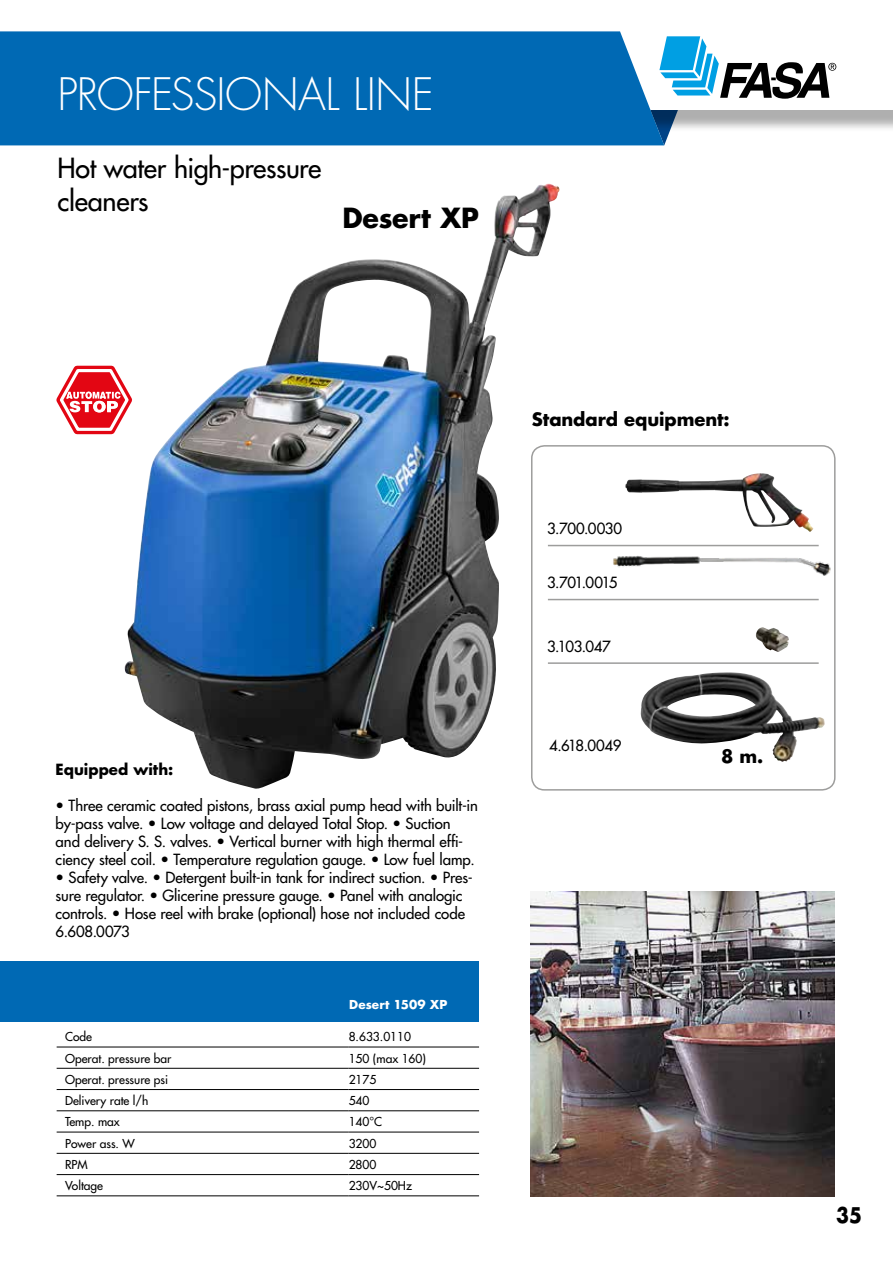
<style>
.page{position:relative;width:893px;height:1263px;background:#fff}
.page>*{position:absolute;margin:0;border:0;box-sizing:border-box;transform-origin:0 0}
.t1{font:300 43.5px "Futura Std";letter-spacing:-.015em;color:#fff}
.t2{font:500 27px/32.4px "Futura Std";letter-spacing:-.015em;color:#000}
.t3{font:700 27px "Futura Std";letter-spacing:-.005em;color:#000}
.t4{font:700 21px "Futura Std";color:#000;scale:.9 1}
.t5{font:700 18px "Futura Std";letter-spacing:-.005em;color:#000}
.t6{font:500 15px/18px "Futura Std";letter-spacing:-.005em;color:#000}
.t7{font:700 15px "Futura Std";color:#000}
.t8{font:500 12px "Futura Std";color:#000}
.t9{font:700 12px "Futura Std";letter-spacing:.015em;color:#fff}
</style>
<div class="page">
<div style="left:0;top:60px;width:893px;height:73px;background:#000;opacity:.32"></div>
<div style="left:9px;top:53px;width:884px;height:57px;background:#fff"></div>
<div style="left:0;top:31px;width:642px;height:114px;background:#0069b4"></div>
<svg style="left:642px;top:36px;width:194px;height:109px"></svg>
<div style="left:531px;top:445px;width:305px;height:346px;border:2px solid #9d9d9c;border-radius:13px"></div>
<div style="left:0;top:961px;width:479px;height:61px;background:#0069b4"></div>
<hr style="left:548px;top:545px;width:271px;height:1px;background:#9d9d9c">
<hr style="left:548px;top:599px;width:271px;height:1px;background:#9d9d9c">
<hr style="left:548px;top:662px;width:271px;height:2px;background:#9d9d9c">
<img style="left:640px;top:672px;width:185px;height:90px">
<img style="left:611px;top:543px;width:225px;height:44px">
<img style="left:756px;top:627px;width:33px;height:25px">
<img style="left:530px;top:892px;width:305px;height:304px">
<img style="left:125px;top:184px;width:421px;height:605px">
<svg style="left:56px;top:362px;width:80px;height:78px"></svg>
<img style="left:625px;top:473px;width:136px;height:38px">
<hr style="left:57px;top:1047px;width:292px;height:1px;background:#000">
<hr style="left:349px;top:1047px;width:130px;height:1px;background:#000">
<hr style="left:57px;top:1068px;width:292px;height:1px;background:#000">
<hr style="left:349px;top:1068px;width:130px;height:1px;background:#000">
<hr style="left:57px;top:1089px;width:292px;height:1px;background:#000">
<hr style="left:349px;top:1089px;width:130px;height:1px;background:#000">
<hr style="left:57px;top:1110px;width:292px;height:1px;background:#000">
<hr style="left:349px;top:1110px;width:130px;height:1px;background:#000">
<hr style="left:57px;top:1132px;width:292px;height:1px;background:#000">
<hr style="left:349px;top:1132px;width:130px;height:1px;background:#000">
<hr style="left:57px;top:1153px;width:292px;height:1px;background:#000">
<hr style="left:349px;top:1153px;width:130px;height:1px;background:#000">
<hr style="left:57px;top:1174px;width:292px;height:1px;background:#000">
<hr style="left:349px;top:1174px;width:130px;height:1px;background:#000">
<hr style="left:57px;top:1195px;width:292px;height:1px;background:#000">
<hr style="left:349px;top:1195px;width:130px;height:1px;background:#000">
<h1 class="t1" style="left:57px;top:68px;width:378px">PROFESSIONAL LINE</h1>
<h2 class="t2" style="left:57px;top:152px;width:265px">Hot water high-pressure cleaners</h2>
<h2 class="t3" style="left:342px;top:200px;width:138px">Desert XP</h2>
<p class="t7" style="left:56px;top:759px;width:119px">Equipped with:</p>
<p class="t6" style="left:56px;top:797px;width:424px">• Three ceramic coated pistons, brass axial pump head with built-in by-pass valve. • Low voltage and delayed Total Stop. • Suction and delivery S. S. valves. • Vertical burner with high thermal effi&shy;ciency steel coil. • Temperature regulation gauge. • Low fuel lamp.</p>
<p class="t6" style="left:56px;top:869px;width:419px">• Safety valve. • Detergent built-in tank for indirect suction. • Pres&shy;sure regulator. • Glicerine pressure gauge. • Panel with analogic controls. • Hose reel with brake (optional) hose not included code 6.608.0073</p>
<p class="t9" style="left:349px;top:996px;width:100px">Desert 1509 XP</p>
<p class="t8" style="left:65px;top:1029px;width:28px">Code</p>
<p class="t8" style="left:349px;top:1029px;width:64px">8.633.0110</p>
<p class="t8" style="left:65px;top:1051px;width:108px">Operat. pressure bar</p>
<p class="t8" style="left:349px;top:1051px;width:79px">150 (max 160)</p>
<p class="t8" style="left:65px;top:1072px;width:105px">Operat. pressure psi</p>
<p class="t8" style="left:349px;top:1072px;width:29px">2175</p>
<p class="t8" style="left:65px;top:1093px;width:85px">Delivery rate l/h</p>
<p class="t8" style="left:349px;top:1093px;width:22px">540</p>
<p class="t8" style="left:65px;top:1114px;width:56px">Temp. max</p>
<p class="t8" style="left:349px;top:1114px;width:35px">140°C</p>
<p class="t8" style="left:65px;top:1136px;width:71px">Power ass. W</p>
<p class="t8" style="left:349px;top:1136px;width:29px">3200</p>
<p class="t8" style="left:65px;top:1157px;width:24px">RPM</p>
<p class="t8" style="left:349px;top:1157px;width:29px">2800</p>
<p class="t8" style="left:65px;top:1178px;width:39px">Voltage</p>
<p class="t8" style="left:349px;top:1178px;width:65px">230V~50Hz</p>
<p class="t5" style="left:532px;top:407px;width:199px">Standard equipment:</p>
<p class="t6" style="left:547px;top:520px;width:77px">3.700.0030</p>
<p class="t6" style="left:547px;top:574px;width:72px">3.701.0015</p>
<p class="t6" style="left:547px;top:637px;width:65px">3.103.047</p>
<p class="t6" style="left:549px;top:736px;width:74px">4.618.0049</p>
<p class="t5" style="left:721px;top:744px;width:44px">8 m.</p>
<h3 class="t4" style="left:836px;top:1201px;width:30px">35</h3>
</div>
